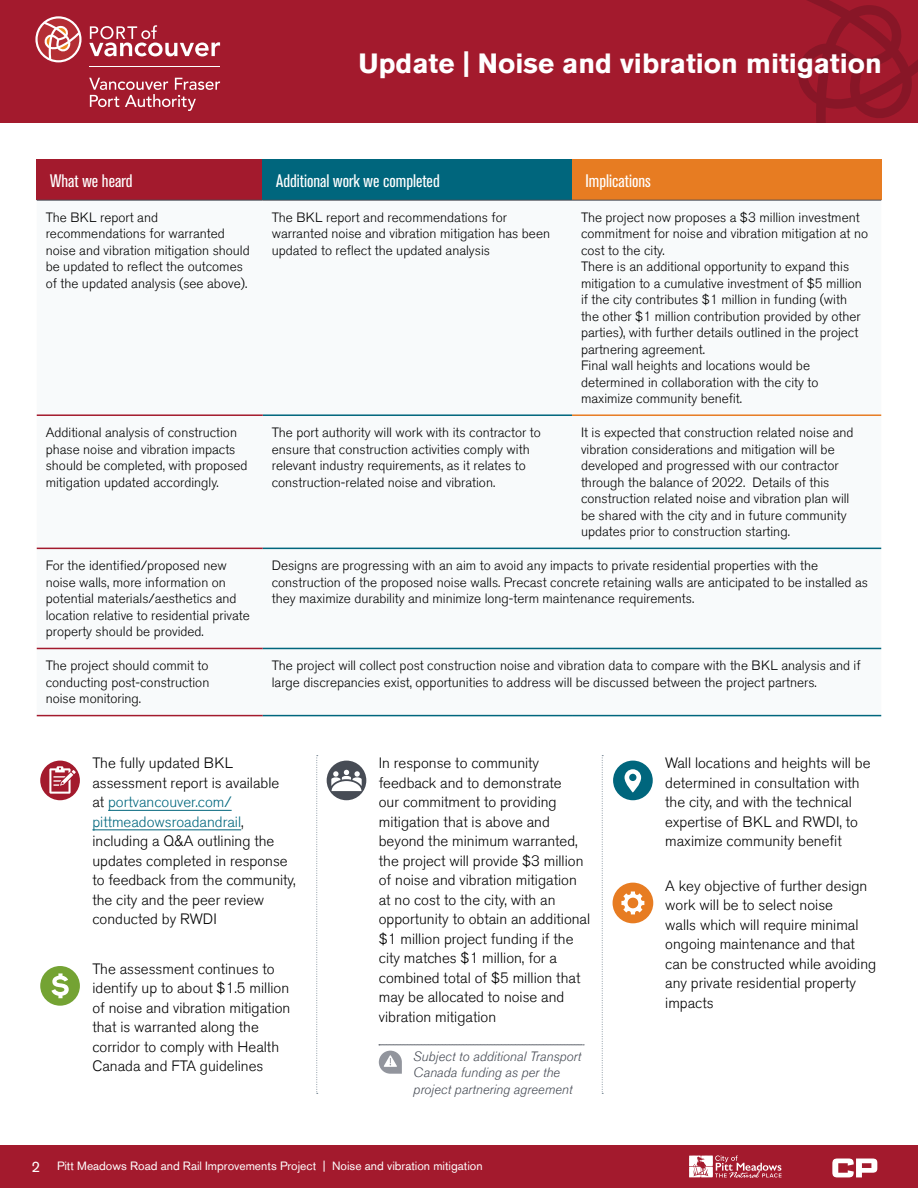
<style>
.page{position:relative;width:918px;height:1188px;background:#fff}
.page>*{position:absolute;margin:0;border:0;box-sizing:border-box;transform-origin:0 0}
.t1{font:700 27.75px "Akzidenz Grotesk Std";color:#fff}
.t2{font:condensed 18px "Akzidenz Grotesk Std";color:#fff}
.t3{font:300 15px/19.5px "Akzidenz Grotesk Std";color:#000}
.t4{font:15px "Akzidenz Grotesk Std";color:#fff}
.t5{font:300 13.5px/16.5px "Akzidenz Grotesk Std";color:#000}
.t6{font:italic 300 13.5px/16.5px "Akzidenz Grotesk Std";color:#474c55}
.t7{font:12px "Akzidenz Grotesk Std";color:#fff}
.s1{color:#00667d}
</style>
<div class="page">
<svg style="left:379px;top:1045px;width:205px;height:29px"></svg>
<div style="left:0;top:0;width:918px;height:123px;background:#a31a2d"></div>
<svg style="left:798px;top:0;width:120px;height:123px"></svg>
<div style="left:0;top:1145px;width:918px;height:43px;background:#a31a2d"></div>
<svg style="left:89px;top:25px;width:131px;height:31px"></svg>
<hr style="left:90px;top:67px;width:130px;height:1px;background:#fff">
<svg style="left:89px;top:78px;width:131px;height:33px"></svg>
<svg style="left:35px;top:16px;width:47px;height:46px"></svg>
<svg style="left:38px;top:19px;width:41px;height:41px;background:#ca6d6f"></svg>
<svg style="left:832px;top:1159px;width:45px;height:18px"></svg>
<svg style="left:689px;top:1155px;width:93px;height:23px"></svg>
<div style="left:37px;top:160px;width:226px;height:40px;background:#a31a2d"></div>
<div style="left:263px;top:160px;width:309px;height:40px;background:#00667d"></div>
<div style="left:572px;top:160px;width:309px;height:40px;background:#e77c22"></div>
<svg style="left:37px;top:547px;width:844px;height:168px"></svg>
<hr style="left:263px;top:414px;width:309px;height:2px;background:#00667d">
<hr style="left:572px;top:414px;width:309px;height:2px;background:#e77c22">
<hr style="left:263px;top:200px;width:309px;height:1px;background:#474c55">
<hr style="left:572px;top:200px;width:309px;height:1px;background:#474c55">
<hr style="left:37px;top:200px;width:226px;height:1px;background:#474c55">
<hr style="left:37px;top:414px;width:226px;height:2px;background:#a31a2d">
<hr style="left:37px;top:548px;width:226px;height:1px;background:#a31a2d">
<hr style="left:37px;top:648px;width:226px;height:1px;background:#a31a2d">
<hr style="left:37px;top:715px;width:226px;height:1px;background:#a31a2d">
<hr style="left:263px;top:548px;width:309px;height:1px;background:#00667d">
<hr style="left:572px;top:548px;width:309px;height:1px;background:#00667d">
<hr style="left:263px;top:648px;width:309px;height:1px;background:#00667d">
<hr style="left:572px;top:648px;width:309px;height:1px;background:#00667d">
<hr style="left:263px;top:715px;width:309px;height:1px;background:#00667d">
<hr style="left:572px;top:715px;width:309px;height:1px;background:#00667d">
<div style="left:327px;top:761px;width:39px;height:39px;background:#474c55;border-radius:50%"></div>
<svg style="left:331px;top:770px;width:31px;height:21px"></svg>
<hr style="left:108px;top:810px;width:124px;height:1px;background:#00667d">
<hr style="left:92px;top:829px;width:149px;height:1px;background:#00667d">
<div style="left:40px;top:761px;width:40px;height:39px;background:#a31a2d;border-radius:50%"></div>
<svg style="left:49px;top:766px;width:27px;height:28px"></svg>
<div style="left:613px;top:761px;width:40px;height:39px;background:#00667d;border-radius:50%"></div>
<svg style="left:625px;top:769px;width:16px;height:24px"></svg>
<div style="left:40px;top:966px;width:40px;height:40px;background:#74a333;border-radius:50%"></div>
<svg style="left:51px;top:973px;width:18px;height:25px"></svg>
<div style="left:613px;top:883px;width:40px;height:40px;background:#e77c22;border-radius:50%"></div>
<svg style="left:621px;top:892px;width:23px;height:22px"></svg>
<svg style="left:316px;top:755px;width:2px;height:339px"></svg>
<svg style="left:602px;top:755px;width:1px;height:339px"></svg>
<h1 class="t1" style="left:359px;top:47px;width:525px">Update | Noise and vibration mitigation</h1>
<h2 class="t2" style="left:50px;top:170px;width:84px">What we heard</h2>
<h2 class="t2" style="left:276px;top:170px;width:165px">Additional work we completed</h2>
<h2 class="t2" style="left:586px;top:170px;width:67px">Implications</h2>
<p class="t5" style="left:46px;top:209px;width:206px">The BKL report and recommendations for warranted noise and vibration mitigation should be updated to reflect the outcomes of the updated analysis (see above).</p>
<p class="t5" style="left:272px;top:209px;width:280px">The BKL report and recommendations for warranted noise and vibration mitigation has been updated to reflect the updated analysis</p>
<p class="t5" style="left:581px;top:209px;width:289px">The project now proposes a $3 million investment commitment for noise and vibration mitigation at no cost to the city.<br>There is an additional opportunity to expand this mitigation to a cumulative investment of $5 million if the city contributes $1 million in funding (with the other $1 million contribution provided by other parties), with further details outlined in the project partnering agreement.<br>Final wall heights and locations would be determined in collaboration with the city to maximize community benefit.</p>
<p class="t5" style="left:46px;top:425px;width:203px">Additional analysis of construction phase noise and vibration impacts should be completed, with proposed mitigation updated accordingly.</p>
<p class="t5" style="left:272px;top:425px;width:270px">The port authority will work with its contractor to ensure that construction activities comply with relevant industry requirements, as it relates to construction-related noise and vibration.</p>
<p class="t5" style="left:581px;top:425px;width:274px">It is expected that construction related noise and vibration considerations and mitigation will be developed and progressed with our contractor through the balance of 2022. Details of this construction related noise and vibration plan will be shared with the city and in future community updates prior to construction starting.</p>
<p class="t5" style="left:46px;top:558px;width:206px">For the identified/proposed new noise walls, more information on potential materials/aesthetics and location relative to residential private property should be provided.</p>
<p class="t5" style="left:272px;top:558px;width:598px">Designs are progressing with an aim to avoid any impacts to private residential properties with the construction of the proposed noise walls. Precast concrete retaining walls are anticipated to be installed as they maximize durability and minimize long-term maintenance requirements.</p>
<p class="t5" style="left:46px;top:658px;width:165px;text-align:justify">The project should commit to conducting post-construction noise monitoring.</p>
<p class="t5" style="left:272px;top:658px;width:590px">The project will collect post construction noise and vibration data to compare with the BKL analysis and if large discrepancies exist, opportunities to address will be discussed between the project partners.</p>
<p class="t3" style="left:92px;top:754px;width:205px">The fully updated BKL assessment report is available<br>at <span class="s1">portvancouver.com/ pittmeadowsroadandrail</span>, including a Q&amp;A outlining the updates completed in response to feedback from the community, the city and the peer review conducted by RWDI</p>
<p class="t3" style="left:665px;top:754px;width:207px">Wall locations and heights will be determined in consultation with the city, and with the technical expertise of BKL and RWDI, to maximize community benefit</p>
<p class="t3" style="left:92px;top:959px;width:200px">The assessment continues to identify up to about $1.5 million of noise and vibration mitigation that is warranted along the corridor to comply with Health<br>Canada and FTA guidelines</p>
<p class="t3" style="left:379px;top:754px;width:213px">In response to community feedback and to demonstrate<br>our commitment to providing mitigation that is above and beyond the minimum warranted, the project will provide $3 million of noise and vibration mitigation at no cost to the city, with an opportunity to obtain an additional $1 million project funding if the city matches $1 million, for a combined total of $5 million that may be allocated to noise and vibration mitigation</p>
<p class="t3" style="left:665px;top:876px;width:213px">A key objective of further design work will be to select noise<br>walls which will require minimal ongoing maintenance and that can be constructed while avoiding any private residential property impacts</p>
<p class="t6" style="left:413px;top:1048px;width:169px">Subject to additional Transport<br>Canada funding as per the project partnering agreement</p>
<p class="t4" style="left:32px;top:1158px;width:10px">2</p>
<p class="t7" style="left:57px;top:1159px;width:427px">Pitt Meadows Road and Rail Improvements Project | Noise and vibration mitigation</p>
</div>
